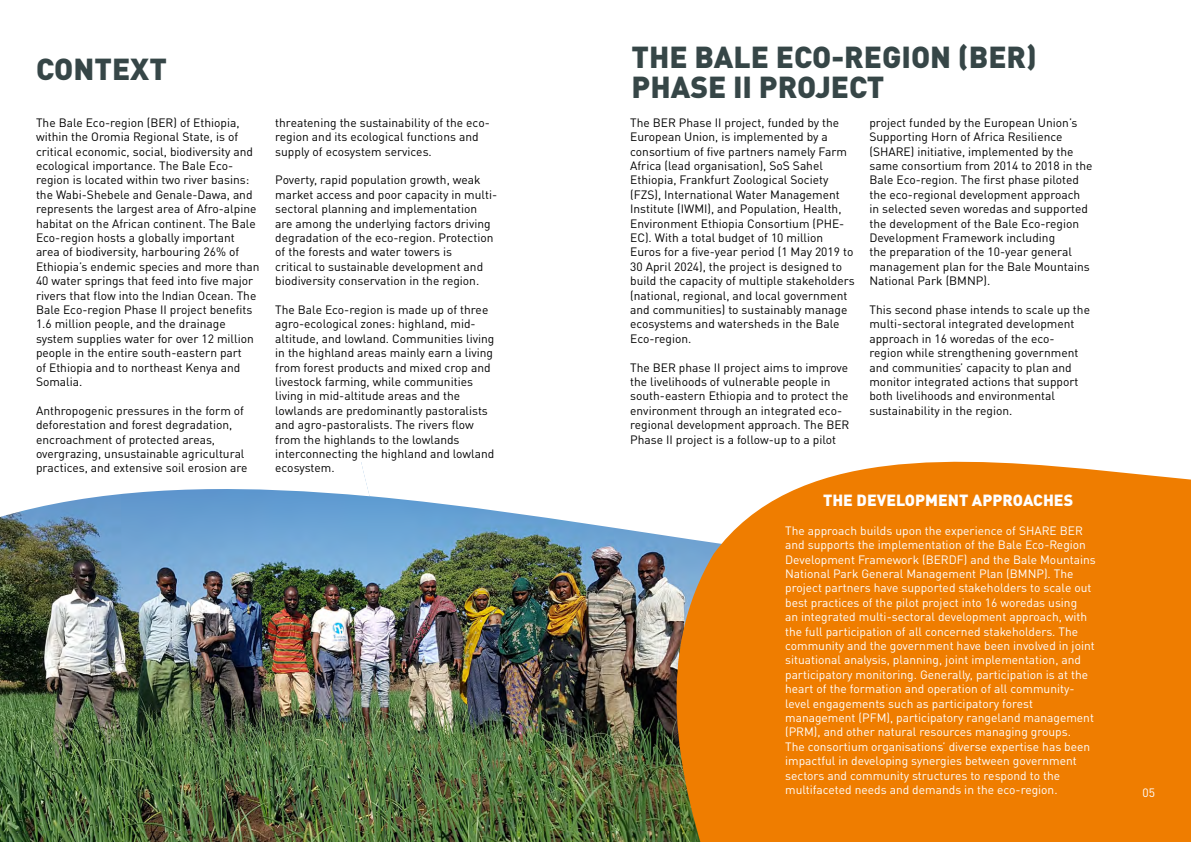
<style>
.page{position:relative;width:1191px;height:842px;background:#fff}
.page>*{position:absolute;margin:0;border:0;box-sizing:border-box;transform-origin:0 0}
.t1{font:900 30px/30px "DIN Pro";color:#364647}
.t2{font:900 16px "DIN Pro";color:#fff}
.t3{font:12px/14.4px "DIN Pro";color:#000}
.t4{font:12px/14.4px "DIN Pro";color:#fff}
</style>
<div class="page">
<img style="left:0;top:500px;width:76px;height:342px">
<img style="left:76px;top:462px;width:580px;height:380px">
<svg style="left:656px;top:461px;width:535px;height:381px;background:#e98415"></svg>
<h1 class="t1" style="left:36px;top:53px;width:132px">CONTEXT</h1>
<p class="t3" style="left:36px;top:114px;width:225px">The Bale Eco-region (BER) of Ethiopia, within the Oromia Regional State, is of critical economic, social, biodiversity and ecological importance. The Bale Eco&shy;region is located within two river basins: the Wabi-Shebele and Genale-Dawa, and represents the largest area of Afro-alpine habitat on the African continent. The Bale Eco-region hosts a globally important area of biodiversity, harbouring 26% of Ethiopia’s endemic species and more than 40 water springs that feed into five major rivers that flow into the Indian Ocean. The Bale Eco-region Phase II project benefits 1.6 million people, and the drainage system supplies water for over 12 million people in the entire south-eastern part<br>of Ethiopia and to northeast Kenya and Somalia.</p>
<p class="t3" style="left:36px;top:402px;width:213px">Anthropogenic pressures in the form of deforestation and forest degradation, encroachment of protected areas, overgrazing, unsustainable agricultural practices, and extensive soil erosion are</p>
<p class="t3" style="left:275px;top:114px;width:216px">threatening the sustainability of the eco&shy;region and its ecological functions and supply of ecosystem services.</p>
<p class="t3" style="left:275px;top:172px;width:223px">Poverty, rapid population growth, weak market access and poor capacity in multi&shy;sectoral planning and implementation are among the underlying factors driving degradation of the eco-region. Protection of the forests and water towers is<br>critical to sustainable development and biodiversity conservation in the region.</p>
<p class="t3" style="left:275px;top:301px;width:221px">The Bale Eco-region is made up of three agro-ecological zones: highland, mid&shy;altitude, and lowland. Communities living in the highland areas mainly earn a living from forest products and mixed crop and livestock farming, while communities living in mid-altitude areas and the lowlands are predominantly pastoralists and agro-pastoralists. The rivers flow from the highlands to the lowlands interconnecting the highland and lowland ecosystem.</p>
<h1 class="t1" style="left:631px;top:41px;width:407px">THE BALE ECO-REGION (BER)<br>PHASE II PROJECT</h1>
<p class="t3" style="left:630px;top:114px;width:226px">The BER Phase II project, funded by the European Union, is implemented by a consortium of five partners namely Farm Africa (lead organisation), SoS Sahel Ethiopia, Frankfurt Zoological Society (FZS), International Water Management Institute (IWMI), and Population, Health, Environment Ethiopia Consortium (PHE-EC). With a total budget of 10 million Euros for a five-year period (1 May 2019 to 30 April 2024), the project is designed to build the capacity of multiple stakeholders (national, regional, and local government and communities) to sustainably manage ecosystems and watersheds in the Bale Eco-region.</p>
<p class="t3" style="left:630px;top:359px;width:221px">The BER phase II project aims to improve the livelihoods of vulnerable people in south-eastern Ethiopia and to protect the environment through an integrated eco&shy;regional development approach. The BER Phase II project is a follow-up to a pilot</p>
<p class="t3" style="left:869px;top:114px;width:225px">project funded by the European Union’s Supporting Horn of Africa Resilience (SHARE) initiative, implemented by the same consortium from 2014 to 2018 in the Bale Eco-region. The first phase piloted the eco-regional development approach in selected seven woredas and supported the development of the Bale Eco-region Development Framework including<br>the preparation of the 10-year general management plan for the Bale Mountains National Park (BMNP).</p>
<p class="t3" style="left:869px;top:301px;width:222px">This second phase intends to scale up the multi-sectoral integrated development approach in 16 woredas of the eco&shy;region while strengthening government and communities’ capacity to plan and monitor integrated actions that support both livelihoods and environmental sustainability in the region.</p>
<h2 class="t2" style="left:823px;top:489px;width:251px">THE DEVELOPMENT APPROACHES</h2>
<p class="t4" style="left:785px;top:522px;width:312px">The approach builds upon the experience of SHARE BER and supports the implementation of the Bale Eco-Region Development Framework (BERDF) and the Bale Mountains National Park General Management Plan (BMNP). The project partners have supported stakeholders to scale out best practices of the pilot project into 16 woredas using<br>an integrated multi-sectoral development approach, with the full participation of all concerned stakeholders. The community and the government have been involved in joint situational analysis, planning, joint implementation, and participatory monitoring. Generally, participation is at the heart of the formation and operation of all community&shy;level engagements such as participatory forest management (PFM), participatory rangeland management (PRM), and other natural resources managing groups.<br>The consortium organisations’ diverse expertise has been impactful in developing synergies between government sectors and community structures to respond to the multifaceted needs and demands in the eco-region.</p>
<p class="t4" style="left:1142px;top:784px;width:14px">05</p>
</div>
